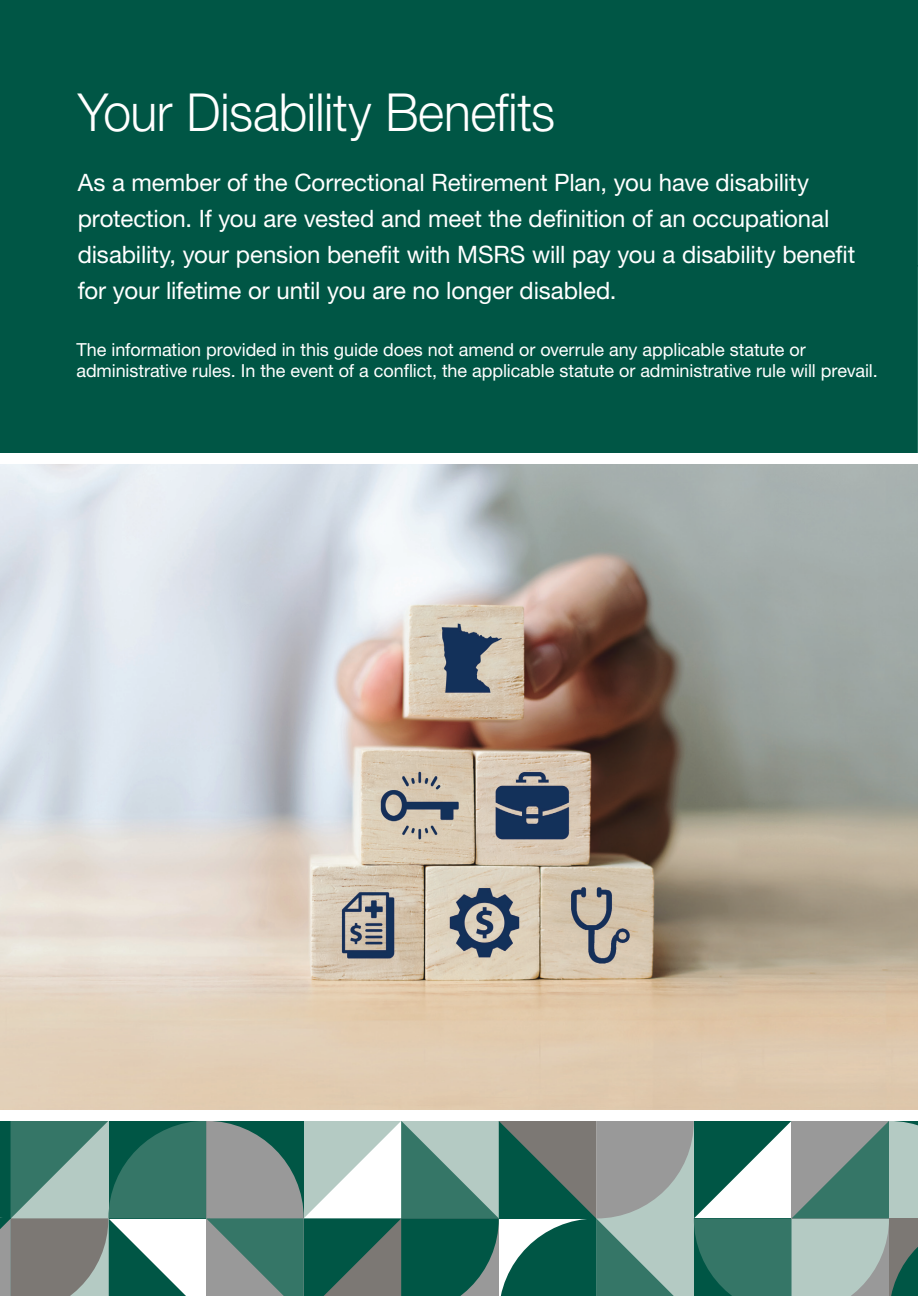
<style>
.page{position:relative;width:918px;height:1296px;background:#fff}
.page>*{position:absolute;margin:0;border:0;box-sizing:border-box;transform-origin:0 0}
.Disability_Folders-_H1{font:300 52.5px "Helvetica Neue LT Std";letter-spacing:-.01em;color:#fff;scale:.95 1}
.Disability_Folder_-_body_-_white{font:24px/36px "Helvetica Neue LT Std";letter-spacing:-.005em;color:#fff}
.Disability_Folder_-_legal{font:18px/21px "Helvetica Neue LT Std";letter-spacing:-.005em;color:#fff}
</style>
<div class="page">
<div style="left:0;top:0;width:918px;height:459px;background:#005645"></div>
<svg style="left:0;top:1121px;width:918px;height:175px;background:#6c9289"></svg>
<img style="left:0;top:464px;width:918px;height:646px">
<div style="left:0;top:453px;width:918px;height:11px;background:#fff"></div>
<p class="Disability_Folders-_H1" style="left:78px;top:81px;width:504px">Your Disability Benefits</p>
<p class="Disability_Folder_-_body_-_white" style="left:78px;top:165px;width:779px">As a member of the Correctional Retirement Plan, you have disability protection. If you are vested and meet the definition of an occupational disability, your pension benefit with MSRS will pay you a disability benefit for your lifetime or until you are no longer disabled.</p>
<p class="Disability_Folder_-_legal" style="left:76px;top:339px;width:803px">The information provided in this guide does not amend or overrule any applicable statute or administrative rules. In the event of a conflict, the applicable statute or administrative rule will prevail.</p>
</div>
